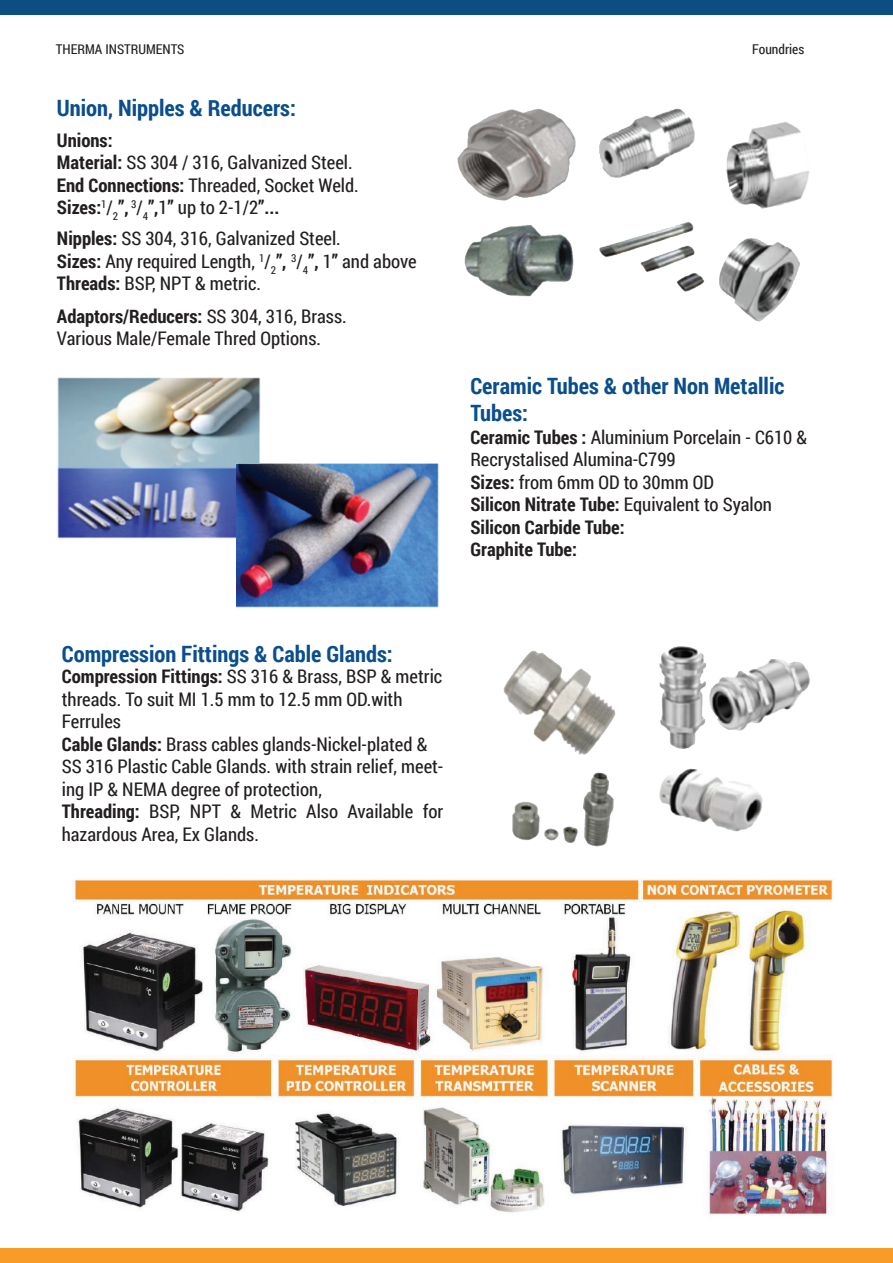
<style>
.page{position:relative;width:893px;height:1263px;background:#fff}
.page>*{position:absolute;margin:0;border:0;box-sizing:border-box;transform-origin:0 0}
.t1{font:700 22.5px/27px "Roboto Condensed";color:#0a4e8c}
.t2{font:18.75px/22.5px "Roboto Condensed";color:#231f20}
.t3{font:13.5px "Roboto Condensed";color:#231f20}
.s1{font-weight:700}
</style>
<div class="page">
<img style="left:57px;top:378px;width:204px;height:171px">
<img style="left:237px;top:463px;width:202px;height:145px">
<img style="left:73px;top:879px;width:761px;height:336px">
<div style="left:0;top:1248px;width:893px;height:15px;background:#f89b27"></div>
<div style="left:1px;top:0;width:892px;height:15px;background:#0e4d82"></div>
<img style="left:437px;top:558px;width:397px;height:399px">
<img style="left:457px;top:108px;width:352px;height:214px">
<p class="t3" style="left:56px;top:40px;width:130px">THERMA INSTRUMENTS</p>
<p class="t3" style="left:752px;top:40px;width:54px">Foundries</p>
<p class="t1" style="left:57px;top:94px;width:240px">Union, Nipples &amp; Reducers:</p>
<p class="t2" style="left:57px;top:128px;width:303px"><span class="s1">Unions:<br>Material:</span> SS 304 / 316, Galvanized Steel.<br><span class="s1">End Connections:</span> Threaded, Socket Weld.<br><span class="s1">Sizes:</span><sup>1</sup>/<sub>2</sub><span class="s1">”,</span> <sup>3</sup>/<sub>4</sub><span class="s1">”,</span>1<span class="s1">”</span> up to 2-1/2<span class="s1">”...</span></p>
<p class="t2" style="left:57px;top:227px;width:361px"><span class="s1">Nipples:</span> SS 304, 316, Galvanized Steel.<br><span class="s1">Sizes:</span> Any required Length, <sup>1</sup>/<sub>2</sub><span class="s1">”,</span> <sup>3</sup>/<sub>4</sub><span class="s1">”,</span> 1<span class="s1">”</span> and above<br><span class="s1">Threads:</span> BSP, NPT &amp; metric.</p>
<p class="t2" style="left:57px;top:304px;width:291px"><span class="s1">Adaptors/Reducers:</span> SS 304, 316, Brass.<br>Various Male/Female Thred Options.</p>
<p class="t1" style="left:470px;top:371px;width:316px">Ceramic Tubes &amp; other Non Metallic<br>Tubes:</p>
<p class="t2" style="left:470px;top:425px;width:338px"><span class="s1">Ceramic Tubes :</span> Aluminium Porcelain - C610 &amp;<br>Recrystalised Alumina-C799<br><span class="s1">Sizes:</span> from 6mm OD to 30mm OD<br><span class="s1">Silicon Nitrate Tube:</span> Equivalent to Syalon<br><span class="s1">Silicon Carbide Tube:<br>Graphite Tube:</span></p>
<p class="t1" style="left:62px;top:639px;width:332px">Compression Fittings &amp; Cable Glands:</p>
<p class="t2" style="left:62px;top:665px;width:383px"><span class="s1">Compression Fittings:</span> SS 316 &amp; Brass, BSP &amp; metric threads. To suit MI 1.5 mm to 12.5 mm OD.with Ferrules<br><span class="s1">Cable Glands:</span> Brass cables glands-Nickel-plated &amp; SS 316 Plastic Cable Glands. with strain relief, meet&shy;ing IP &amp; NEMA degree of protection,<br><span class="s1">Threading:</span> BSP, NPT &amp; Metric Also Available for hazardous Area, Ex Glands.</p>
</div>
